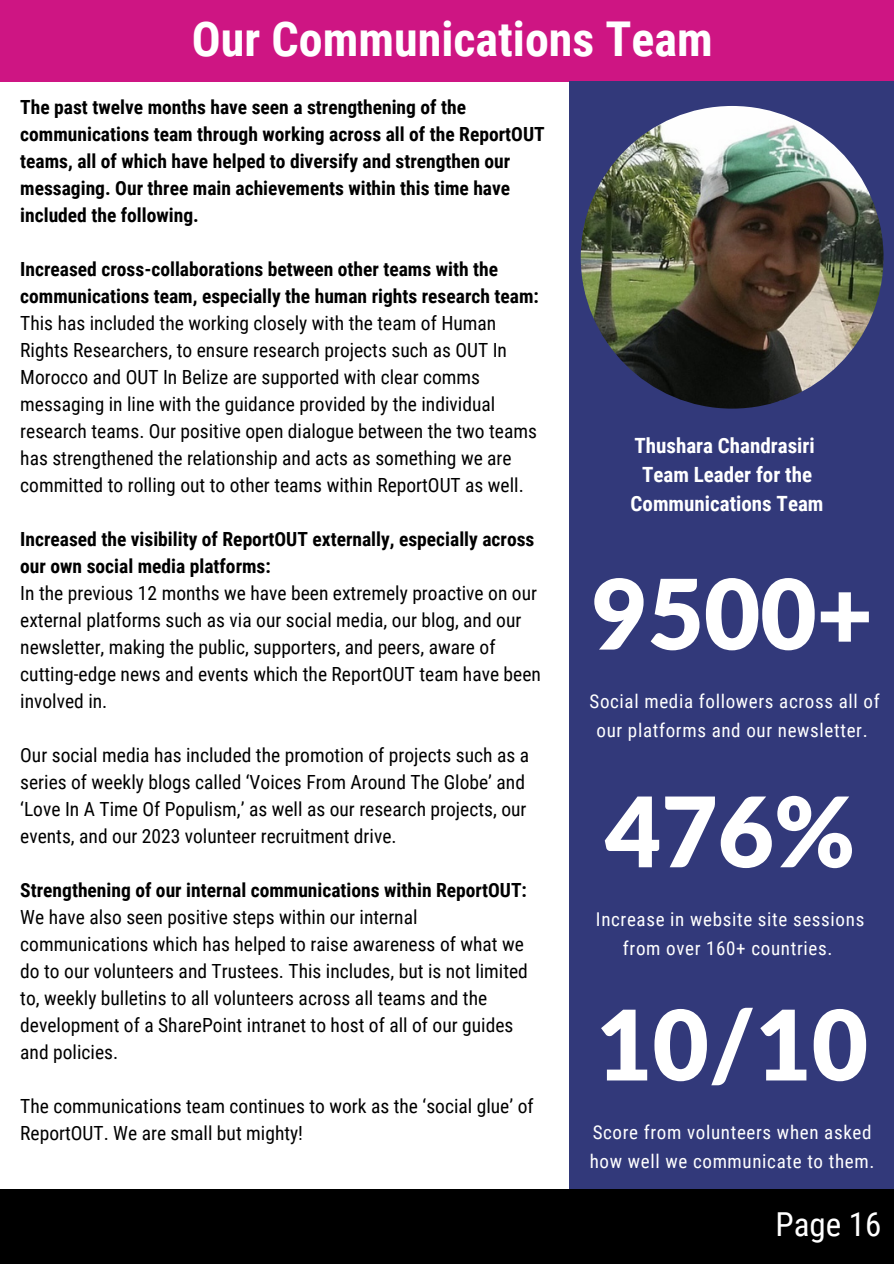
<style>
.page{position:relative;width:894px;height:1264px;background:#fff}
.page>*{position:absolute;margin:0;border:0;box-sizing:border-box;transform-origin:0 0}
.t1{font:900 97.05px "Lato Latin";color:#fff}
.t2{font:700 48px "Roboto Condensed";color:#fff}
.t3{font:33px "Roboto Condensed";color:#fff}
.t4{font:700 21px/29.2px "Roboto Condensed";color:#fff;text-align:center}
.t5{font:19.5px/27px "Roboto Condensed";color:#000}
.t6{font:700 19.5px/27px "Roboto Condensed";color:#000}
.t7{font:19.05px/29.2px "Roboto Condensed";letter-spacing:.035em;color:#fff;text-align:center}
</style>
<div class="page">
<div style="left:0;top:1188px;width:893px;height:75px;background:#000"></div>
<div style="left:0;top:0;width:893px;height:81px;background:#ce1583"></div>
<div style="left:568px;top:81px;width:325px;height:1107px;background:#32397a"></div>
<img style="left:580px;top:106px;width:303px;height:302px;border-radius:50%">
<h4 class="t2" style="left:192px;top:11px;width:522px">Our Communications Team</h4>
<p class="t6" style="left:20px;top:94px;width:526px">The past twelve months have seen a strengthening of the communications team through working across all of the ReportOUT teams, all of which have helped to diversify and strengthen our messaging. Our three main achievements within this time have included the following.</p>
<p class="t6" style="left:20px;top:256px;width:520px">Increased cross-collaborations between other teams with the communications team, especially the human rights research team:</p>
<p class="t5" style="left:20px;top:310px;width:518px">This has included the working closely with the team of Human Rights Researchers, to ensure research projects such as OUT In Morocco and OUT In Belize are supported with clear comms messaging in line with the guidance provided by the individual research teams. Our positive open dialogue between the two teams has strengthened the relationship and acts as something we are committed to rolling out to other teams within ReportOUT as well.</p>
<p class="t6" style="left:20px;top:526px;width:515px">Increased the visibility of ReportOUT externally, especially across our own social media platforms:</p>
<p class="t5" style="left:20px;top:580px;width:522px">In the previous 12 months we have been extremely proactive on our external platforms such as via our social media, our blog, and our newsletter, making the public, supporters, and peers, aware of cutting-edge news and events which the ReportOUT team have been involved in.</p>
<p class="t5" style="left:20px;top:742px;width:510px">Our social media has included the promotion of projects such as a series of weekly blogs called ‘Voices From Around The Globe’ and ‘Love In A Time Of Populism,’ as well as our research projects, our events, and our 2023 volunteer recruitment drive.</p>
<p class="t6" style="left:20px;top:877px;width:508px">Strengthening of our internal communications within ReportOUT:</p>
<h4 class="t5" style="left:20px;top:904px;width:509px">We have also seen positive steps within our internal communications which has helped to raise awareness of what we do to our volunteers and Trustees. This includes, but is not limited to, weekly bulletins to all volunteers across all teams and the development of a SharePoint intranet to host of all of our guides and policies.</h4>
<h1 class="t5" style="left:20px;top:1093px;width:514px">The communications team continues to work as the ‘social glue’ of<br>ReportOUT. We are small but mighty!</h1>
<h1 class="t4" style="left:630px;top:431px;width:194px">Thushara Chandrasiri<br>Team Leader for the<br>Communications Team</h1>
<p class="t1" style="left:591px;top:571px;width:283px">9500+</p>
<p class="t7" style="left:589px;top:686px;width:292px">Social media followers across all of our platforms and our newsletter.</p>
<h1 class="t1" style="left:605px;top:789px;width:252px">476%</h1>
<p class="t7" style="left:595px;top:904px;width:270px">Increase in website site sessions from over 160+ countries.</p>
<h3 class="t1" style="left:596px;top:1002px;width:273px">10/10</h3>
<p class="t7" style="left:589px;top:1117px;width:286px;text-align:left">Score from volunteers when asked how well we communicate to them.</p>
<p class="t3" style="left:775px;top:1205px;width:107px">Page 16</p>
</div>
